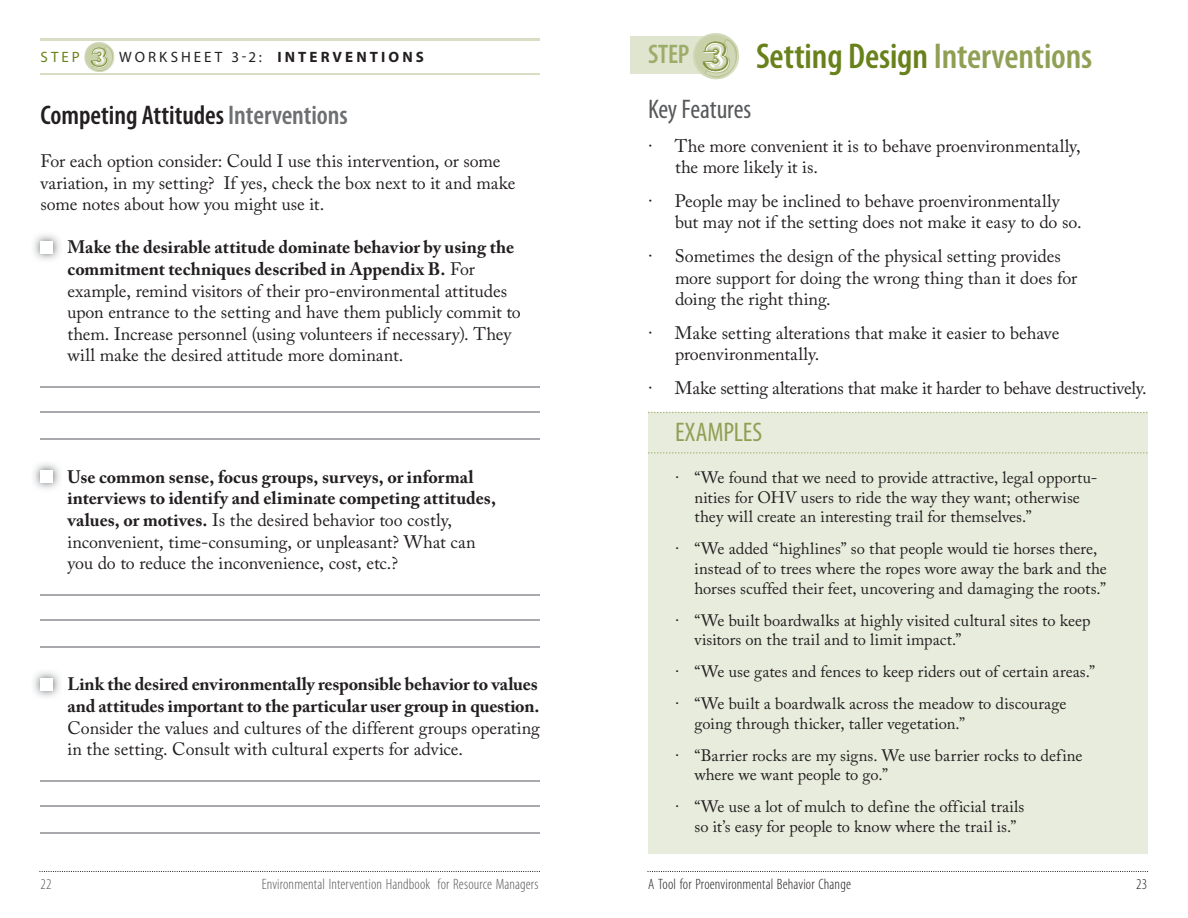
<style>
.page{position:relative;width:1188px;height:918px;background:#fff}
.page>*{position:absolute;margin:0;border:0;box-sizing:border-box;transform-origin:0 0}
.t1{font:600 condensed 36px "Myriad Pro";letter-spacing:-.005em;color:#68811b}
.t2{font:600 condensed 27px "Myriad Pro";color:#231f20}
.t3{font:condensed 27px "Myriad Pro";letter-spacing:-.005em;color:#58595b}
.t4{font:condensed 27px "Myriad Pro";letter-spacing:-.005em;color:#8fa055}
.t5{font:600 condensed 27px "Myriad Pro";color:#9cac69}
.t6{font:18px/21.6px "Adobe Caslon Pro";letter-spacing:-.005em;color:#231f20}
.t7{font:700 18px/21.6px "Adobe Caslon Pro";letter-spacing:-.01em;color:#231f20}
.t8{font:16.5px/19.8px "Adobe Caslon Pro";color:#231f20}
.t9{font:300 condensed 15px "Myriad Pro";letter-spacing:.01em;color:#58595b}
.t10{font:300 condensed 15px "Myriad Pro";letter-spacing:.01em;color:#231f20}
.t11{font:15px "Myriad Pro";letter-spacing:.205em;color:#231f20}
.t12{font:15px "Myriad Pro";color:#68811b}
.s1{font-weight:700}
.s2{color:#6d6f71}
.s3{font-weight:400}
.s4{color:#8fa055}
</style>
<div class="page">
<svg style="left:39px;top:871px;width:501px;height:1px"></svg>
<svg style="left:647px;top:871px;width:501px;height:1px"></svg>
<div style="left:630px;top:36px;width:87px;height:38px;background:#e0e5d0"></div>
<div style="left:648px;top:412px;width:500px;height:442px;background:#e8ecdd"></div>
<svg style="left:648px;top:412px;width:500px;height:1px"></svg>
<svg style="left:648px;top:452px;width:500px;height:2px"></svg>
<svg style="left:693px;top:33px;width:46px;height:47px"></svg>
<hr style="left:40px;top:38px;width:500px;height:3px;background:#d8dec3">
<hr style="left:40px;top:73px;width:500px;height:2px;background:#d8dec3">
<img style="left:34px;top:235px;width:26px;height:25px">
<div style="left:40px;top:241px;width:13px;height:12px;background:#fff"></div>
<hr style="left:40px;top:387px;width:500px;height:1px;background:#a7a9ac">
<hr style="left:40px;top:411px;width:500px;height:2px;background:#a7a9ac">
<hr style="left:40px;top:438px;width:500px;height:2px;background:#a7a9ac">
<img style="left:34px;top:463px;width:26px;height:26px">
<div style="left:40px;top:470px;width:13px;height:13px;background:#fff"></div>
<hr style="left:40px;top:594px;width:500px;height:2px;background:#a7a9ac">
<hr style="left:40px;top:619px;width:500px;height:1px;background:#a7a9ac">
<hr style="left:40px;top:646px;width:500px;height:1px;background:#a7a9ac">
<img style="left:34px;top:672px;width:26px;height:25px">
<div style="left:40px;top:678px;width:13px;height:12px;background:#fff"></div>
<hr style="left:40px;top:780px;width:500px;height:2px;background:#a7a9ac">
<hr style="left:40px;top:805px;width:500px;height:1px;background:#a7a9ac">
<hr style="left:40px;top:832px;width:500px;height:1px;background:#a7a9ac">
<svg style="left:84px;top:42px;width:31px;height:30px"></svg>
<p class="t12" style="left:40px;top:52px;width:41px">STEP</p>
<p class="t11" style="left:119px;top:52px;width:306px">WORKSHEET 3-2: <span class="s1">INTERVENTIONS</span></p>
<p class="t2" style="left:40px;top:105px;width:309px">Competing Attitudes <span class="s2">Interventions</span></p>
<p class="t6" style="left:40px;top:152px;width:477px">For each option consider: Could I use this intervention, or some variation, in my setting? If yes, check the box next to it and make some notes about how you might use it.</p>
<p class="t6" style="left:68px;top:238px;width:455px"><span class="s1">Make the desirable attitude dominate behavior by using the commitment techniques described in Appendix B.</span> For example, remind visitors of their pro-environmental attitudes upon entrance to the setting and have them publicly commit to them. Increase personnel (using volunteers if necessary). They will make the desired attitude more dominant.</p>
<p class="t6" style="left:68px;top:468px;width:430px"><span class="s1">Use common sense, focus groups, surveys, or informal interviews to identify and eliminate competing attitudes, values, or motives.</span> Is the desired behavior too costly, inconvenient, time-consuming, or unpleasant? What can you do to reduce the inconvenience, cost, etc.?</p>
<p class="t7" style="left:68px;top:676px;width:474px">Link the desired environmentally responsible behavior to values and attitudes important to the particular user group in question.<br><span class="s3">Consider the values and cultures of the different groups operating in the setting. Consult with cultural experts for advice.</span></p>
<p class="t5" style="left:648px;top:44px;width:43px">STEP</p>
<p class="t1" style="left:756px;top:42px;width:338px">Setting Design <span class="s4">Interventions</span></p>
<p class="t3" style="left:648px;top:99px;width:105px">Key Features</p>
<p class="t6" style="left:675px;top:137px;width:407px;text-indent:-27px">· The more convenient it is to behave proenvironmentally, the more likely it is.</p>
<p class="t6" style="left:675px;top:192px;width:408px;text-indent:-27px">· People may be inclined to behave proenvironmentally but may not if the setting does not make it easy to do so.</p>
<p class="t6" style="left:675px;top:247px;width:404px;text-indent:-27px">· Sometimes the design of the physical setting provides more support for doing the wrong thing than it does for doing the right thing.</p>
<p class="t6" style="left:675px;top:324px;width:386px;text-indent:-27px">· Make setting alterations that make it easier to behave proenvironmentally.</p>
<p class="t6" style="left:648px;top:379px;width:500px">· Make setting alterations that make it harder to behave destructively.</p>
<p class="t4" style="left:675px;top:422px;width:89px">EXAMPLES</p>
<p class="t8" style="left:694px;top:469px;width:405px;text-indent:-19px">· “We found that we need to provide attractive, legal opportu&shy;nities for OHV users to ride the way they want; otherwise they will create an interesting trail for themselves.”</p>
<p class="t8" style="left:694px;top:540px;width:414px;text-indent:-19px">· “We added “highlines” so that people would tie horses there, instead of to trees where the ropes wore away the bark and the horses scuffed their feet, uncovering and damaging the roots.”</p>
<p class="t8" style="left:694px;top:612px;width:398px;text-indent:-19px">· “We built boardwalks at highly visited cultural sites to keep visitors on the trail and to limit impact.”</p>
<p class="t8" style="left:675px;top:657px;width:422px;line-height:31.8px">· “We use gates and fences to keep riders out of certain areas.” · “We built a boardwalk across the meadow to discourage</p>
<p class="t8" style="left:675px;top:709px;width:409px;line-height:31.8px;text-indent:19px">going through thicker, taller vegetation.”<br>· “Barrier rocks are my signs. We use barrier rocks to define</p>
<p class="t8" style="left:675px;top:761px;width:351px;line-height:31.8px;text-indent:19px">where we want people to go.”<br>· “We use a lot of mulch to define the official trails</p>
<p class="t8" style="left:694px;top:818px;width:323px">so it’s easy for people to know where the trail is.”</p>
<p class="t9" style="left:40px;top:878px;width:13px">22</p>
<p class="t9" style="left:262px;top:878px;width:278px">Environmental Intervention Handbook for Resource Managers</p>
<p class="t10" style="left:648px;top:878px;width:204px">A Tool for Proenvironmental Behavior Change</p>
<p class="t10" style="left:1136px;top:878px;width:13px">23</p>
</div>
